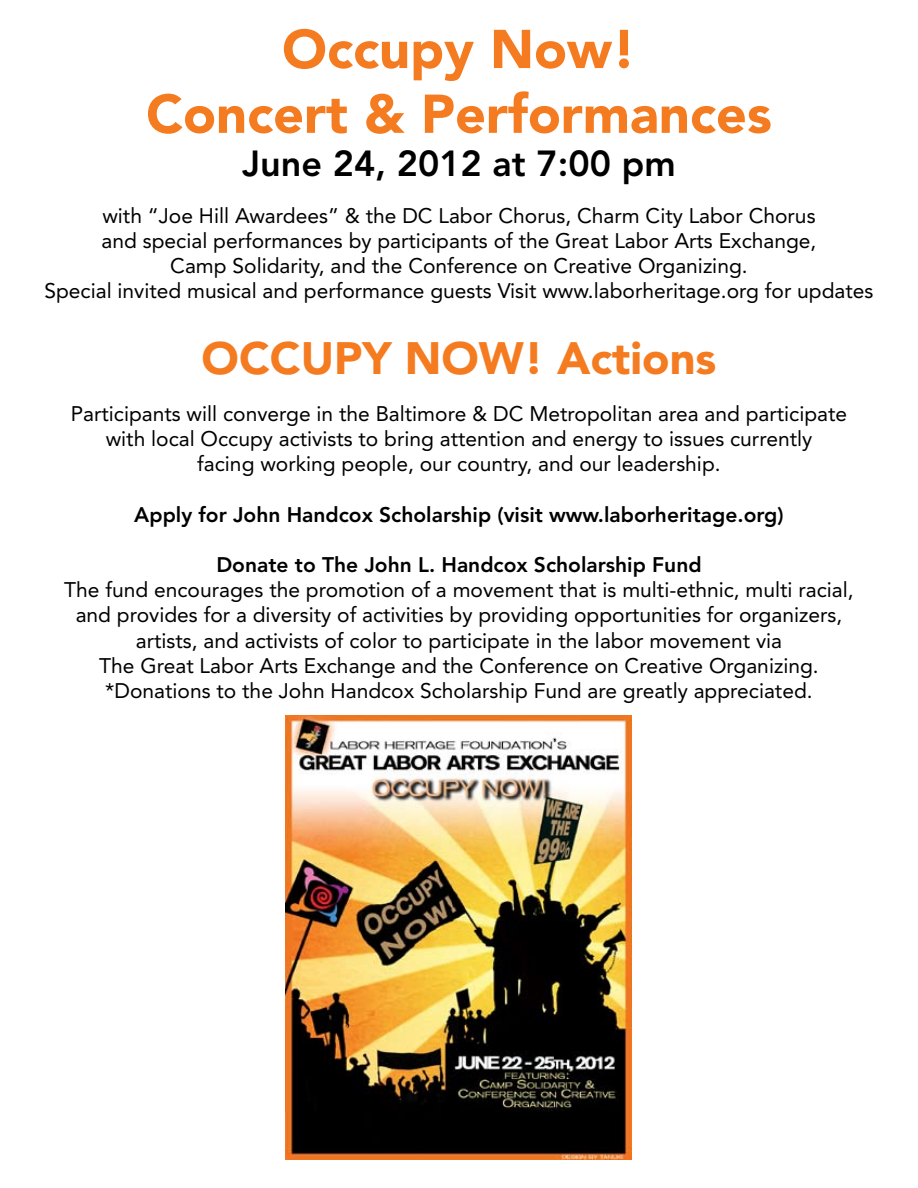
<style>
.page{position:relative;width:918px;height:1188px;background:#fff}
.page>*{position:absolute;margin:0;border:0;box-sizing:border-box;transform-origin:0 0}
.t1{font:900 54px/64.8px "Avenir";color:#f47b20;text-align:center}
.t2{font:900 45px "Avenir";color:#f47b20}
.t3{font:800 36px "Avenir";color:#000}
.t4{font:21px/25.2px "Avenir";color:#000;text-align:center}
.t5{font:800 21px "Avenir";color:#000}
</style>
<div class="page">
<img style="left:286px;top:716px;width:346px;height:444px">
<h1 class="t1" style="left:146px;top:16px;width:627px">Occupy Now!<br>Concert &amp; Performances</h1>
<h3 class="t3" style="left:242px;top:142px;width:435px">June 24, 2012 at 7:00 pm</h3>
<p class="t4" style="left:44px;top:203px;width:831px">with “Joe Hill Awardees” &amp; the DC Labor Chorus, Charm City Labor Chorus<br>and special performances by participants of the Great Labor Arts Exchange,<br>Camp Solidarity, and the Conference on Creative Organizing.<br>Special invited musical and performance guests Visit www.laborheritage.org for updates</p>
<h2 class="t2" style="left:202px;top:331px;width:516px">OCCUPY NOW! Actions</h2>
<p class="t4" style="left:71px;top:401px;width:778px">Participants will converge in the Baltimore &amp; DC Metropolitan area and participate with local Occupy activists to bring attention and energy to issues currently<br>facing working people, our country, and our leadership.</p>
<p class="t5" style="left:134px;top:502px;width:651px">Apply for John Handcox Scholarship (visit www.laborheritage.org)</p>
<p class="t5" style="left:216px;top:552px;width:487px">Donate to The John L. Handcox Scholarship Fund</p>
<p class="t4" style="left:64px;top:577px;width:791px">The fund encourages the promotion of a movement that is multi-ethnic, multi racial, and provides for a diversity of activities by providing opportunities for organizers, artists, and activists of color to participate in the labor movement via<br>The Great Labor Arts Exchange and the Conference on Creative Organizing. *Donations to the John Handcox Scholarship Fund are greatly appreciated.</p>
</div>
